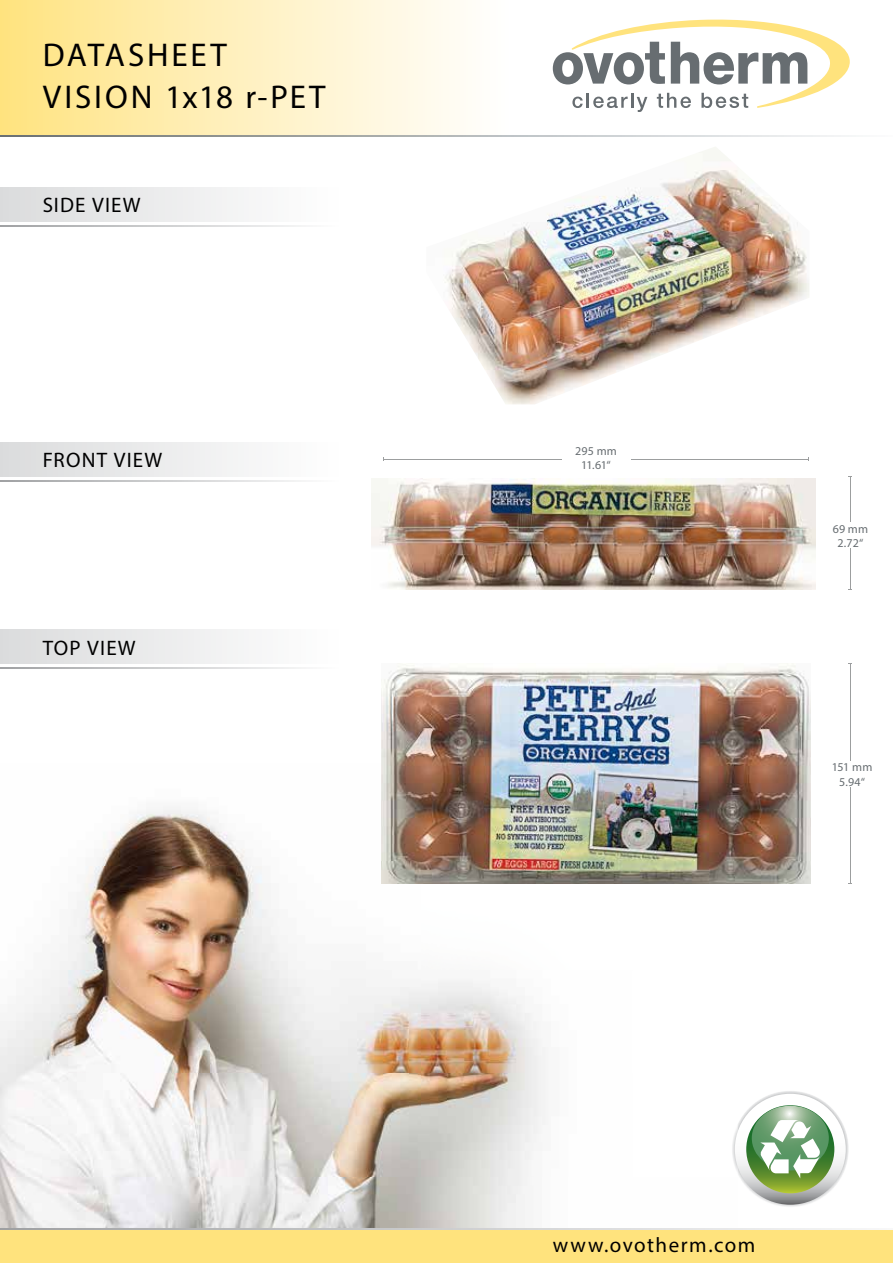
<style>
.page{position:relative;width:893px;height:1263px;background:#fff}
.page>*{position:absolute;margin:0;border:0;box-sizing:border-box;transform-origin:0 0}
.t1{font:33px/42px "Myriad Pro";letter-spacing:.08em;color:#000}
.t2{font:21px "Myriad Pro";letter-spacing:.06em;color:#000}
.t3{font:12px/14.4px "Myriad Pro";letter-spacing:.005em;color:#676d71;text-align:center}
</style>
<div class="page">
<img style="left:0;top:763px;width:737px;height:466px">
<div style="left:0;top:1229px;width:893px;height:34px;background:#ffe37d"></div>
<div style="left:0;top:187px;width:340px;height:34px;background:linear-gradient(to right,#dbdcdd,#fff)"></div>
<div style="left:0;top:0;width:510px;height:135px;background:linear-gradient(to right,#ffe382,#fff)"></div>
<hr style="left:383px;top:459px;width:426px;height:1px;background:#9c9e9f">
<div style="left:562px;top:442px;width:68px;height:31px;background:#fff"></div>
<svg style="left:553px;top:19px;width:297px;height:93px"></svg>
<svg style="left:510px;top:135px;width:339px;height:1px"></svg>
<img style="left:0;top:135px;width:510px;height:1px">
<svg style="left:0;top:225px;width:302px;height:1px"></svg>
<div style="left:0;top:442px;width:340px;height:34px;background:linear-gradient(to right,#dbdcdd,#fff)"></div>
<svg style="left:0;top:480px;width:302px;height:1px"></svg>
<hr style="left:850px;top:477px;width:1px;height:113px;background:#9c9e9f">
<div style="left:0;top:629px;width:340px;height:34px;background:linear-gradient(to right,#dbdcdd,#fff)"></div>
<svg style="left:0;top:668px;width:302px;height:1px"></svg>
<hr style="left:850px;top:664px;width:1px;height:219px;background:#9c9e9f">
<div style="left:828px;top:761px;width:49px;height:26px;background:#fff"></div>
<svg style="left:0;top:1229px;width:893px;height:1px"></svg>
<img style="left:737px;top:1091px;width:112px;height:116px">
<img style="left:732px;top:1124px;width:5px;height:50px">
<svg style="left:735px;top:1094px;width:111px;height:111px"></svg>
<svg style="left:746px;top:1105px;width:88px;height:88px"></svg>
<div style="left:821px;top:523px;width:59px;height:25px;background:#fff"></div>
<img style="left:444px;top:147px;width:365px;height:257px">
<img style="left:371px;top:478px;width:445px;height:112px">
<img style="left:382px;top:664px;width:428px;height:220px">
<h1 class="t1" style="left:43px;top:34px;width:284px">DATASHEET<br>VISION 1x18 r-PET</h1>
<p class="t2" style="left:43px;top:192px;width:99px">SIDE VIEW</p>
<p class="t2" style="left:43px;top:447px;width:121px">FRONT VIEW</p>
<p class="t2" style="left:43px;top:634px;width:94px">TOP VIEW</p>
<p class="t3" style="left:575px;top:443px;width:43px">295 mm<br>11.61“</p>
<p class="t3" style="left:833px;top:521px;width:37px">69 mm<br>2.72“</p>
<p class="t3" style="left:832px;top:760px;width:42px">151 mm<br>5.94“</p>
<p class="t2" style="left:553px;top:1232px;width:204px">www.ovotherm.com</p>
</div>
